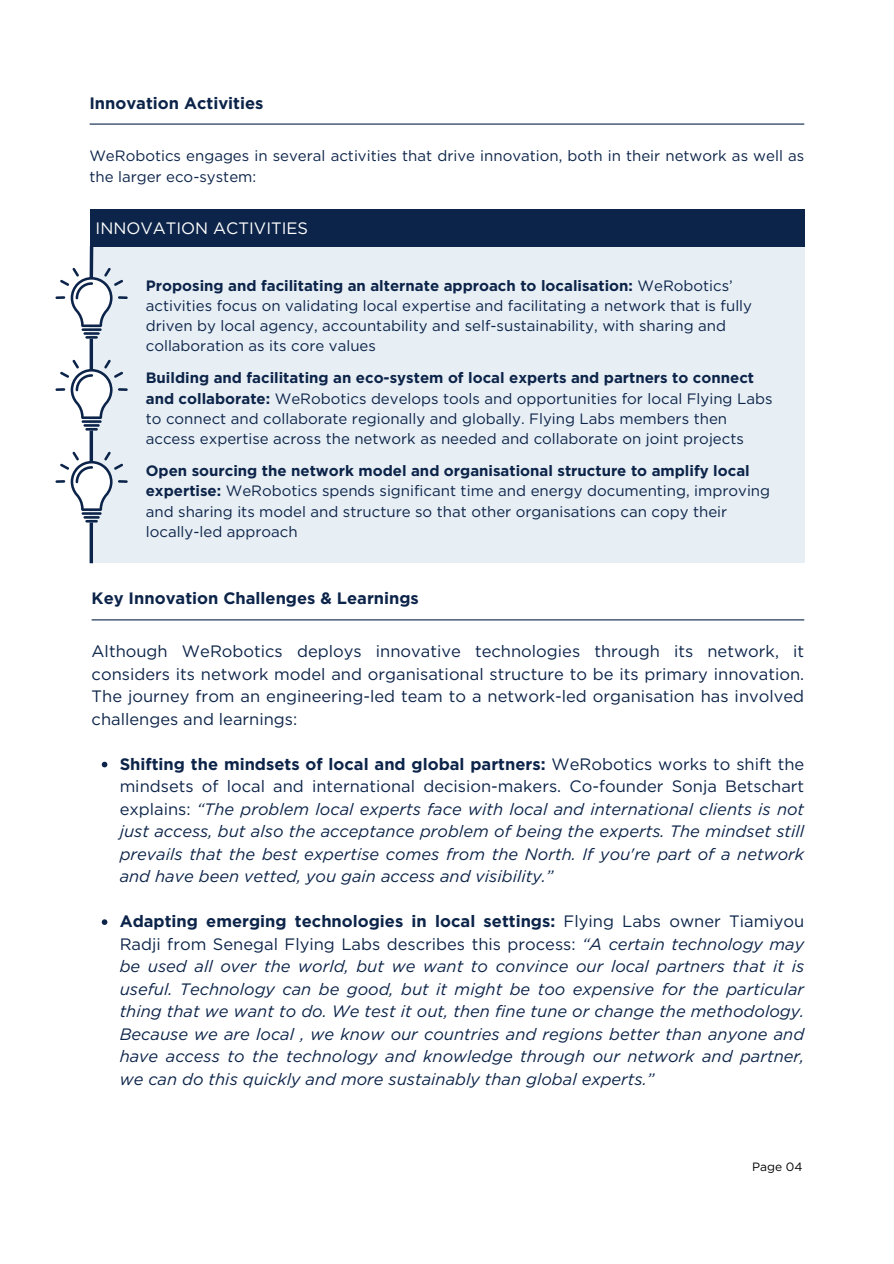
<style>
.page{position:relative;width:894px;height:1264px;background:#fff}
.page>*{position:absolute;margin:0;border:0;box-sizing:border-box;transform-origin:0 0}
.t1{font:italic 16.5px/22.5px "Gotham";color:#0c2449;text-align:justify}
.t2{font:16.5px/22.5px "Gotham";color:#0c2449;text-align:justify}
.t3{font:700 16.5px "Gotham";color:#0c2449}
.t4{font:16.5px "Gotham";color:#fff}
.t5{font:15px/20.2px "Gotham";color:#0c2449}
.t6{font:12px "Gotham";color:#000}
.s1{font-weight:700}
.s2{font-weight:700;font-style:normal}
.s3{font-style:normal}
</style>
<div class="page">
<hr style="left:90px;top:123px;width:714px;height:2px;background:#0c2449">
<div style="left:90px;top:246px;width:714px;height:317px;background:#e3ebf2"></div>
<div style="left:90px;top:209px;width:714px;height:37px;background:#0c2449"></div>
<hr style="left:90px;top:246px;width:3px;height:32px;background:#0c2449">
<hr style="left:82px;top:328px;width:20px;height:3px;background:#0c2449">
<hr style="left:83px;top:332px;width:17px;height:3px;background:#0c2449">
<svg style="left:85px;top:336px;width:13px;height:3px"></svg>
<svg style="left:55px;top:264px;width:72px;height:63px"></svg>
<hr style="left:90px;top:339px;width:3px;height:31px;background:#0c2449">
<hr style="left:90px;top:430px;width:3px;height:33px;background:#0c2449">
<hr style="left:90px;top:522px;width:3px;height:41px;background:#0c2449">
<hr style="left:82px;top:420px;width:20px;height:3px;background:#0c2449">
<hr style="left:83px;top:424px;width:17px;height:3px;background:#0c2449">
<svg style="left:85px;top:428px;width:13px;height:2px"></svg>
<svg style="left:55px;top:355px;width:72px;height:64px"></svg>
<svg style="left:55px;top:447px;width:72px;height:75px"></svg>
<hr style="left:92px;top:619px;width:712px;height:1px;background:#0c2449">
<svg style="left:102px;top:761px;width:5px;height:6px"></svg>
<svg style="left:102px;top:919px;width:5px;height:5px"></svg>
<h2 class="t3" style="left:89px;top:93px;width:176px">Innovation Activities</h2>
<h3 class="t5" style="left:89px;top:146px;width:716px">WeRobotics engages in several activities that drive innovation, both in their network as well as the larger eco-system:</h3>
<h1 class="t4" style="left:96px;top:218px;width:214px">INNOVATION ACTIVITIES</h1>
<h3 class="t5" style="left:146px;top:275px;width:607px"><span class="s1">Proposing and facilitating an alternate approach to localisation:</span> WeRobotics’ activities focus on validating local expertise and facilitating a network that is fully driven by local agency, accountability and self-sustainability, with sharing and collaboration as its core values</h3>
<h3 class="t5" style="left:146px;top:368px;width:628px"><span class="s1">Building and facilitating an eco-system of local experts and partners to connect and collaborate:</span> WeRobotics develops tools and opportunities for local Flying Labs to connect and collaborate regionally and globally. Flying Labs members then access expertise across the network as needed and collaborate on joint projects</h3>
<h3 class="t5" style="left:146px;top:460px;width:625px"><span class="s1">Open sourcing the network model and organisational structure to amplify local expertise:</span> WeRobotics spends significant time and energy documenting, improving and sharing its model and structure so that other organisations can copy their locally-led approach</h3>
<p class="t3" style="left:92px;top:588px;width:328px">Key Innovation Challenges &amp; Learnings</p>
<p class="t2" style="left:92px;top:640px;width:714px">Although WeRobotics deploys innovative technologies through its network, it considers its network model and organisational structure to be its primary innovation.<br>The journey from an engineering-led team to a network-led organisation has involved challenges and learnings:</p>
<p class="t1" style="left:120px;top:752px;width:686px"><span class="s2">Shifting the mindsets of local and global partners:</span> <span class="s3">WeRobotics works to shift the mindsets of local and international decision-makers. Co-founder Sonja Betschart explains:</span> “The problem local experts face with local and international clients is not just access, but also the acceptance problem of being the experts. The mindset still prevails that the best expertise comes from the North. If you're part of a network and have been vetted, you gain access and visibility.”</p>
<h2 class="t1" style="left:120px;top:910px;width:686px"><span class="s2">Adapting emerging technologies in local settings:</span> <span class="s3">Flying Labs owner Tiamiyou Radji from Senegal Flying Labs describes this process:</span> “A certain technology may be used all over the world, but we want to convince our local partners that it is useful. Technology can be good, but it might be too expensive for the particular thing that we want to do. We test it out, then fine tune or change the methodology.<br>Because we are local , we know our countries and regions better than anyone and have access to the technology and knowledge through our network and partner, we can do this quickly and more sustainably than global experts.”</h2>
<h3 class="t6" style="left:752px;top:1159px;width:52px">Page 04</h3>
</div>
